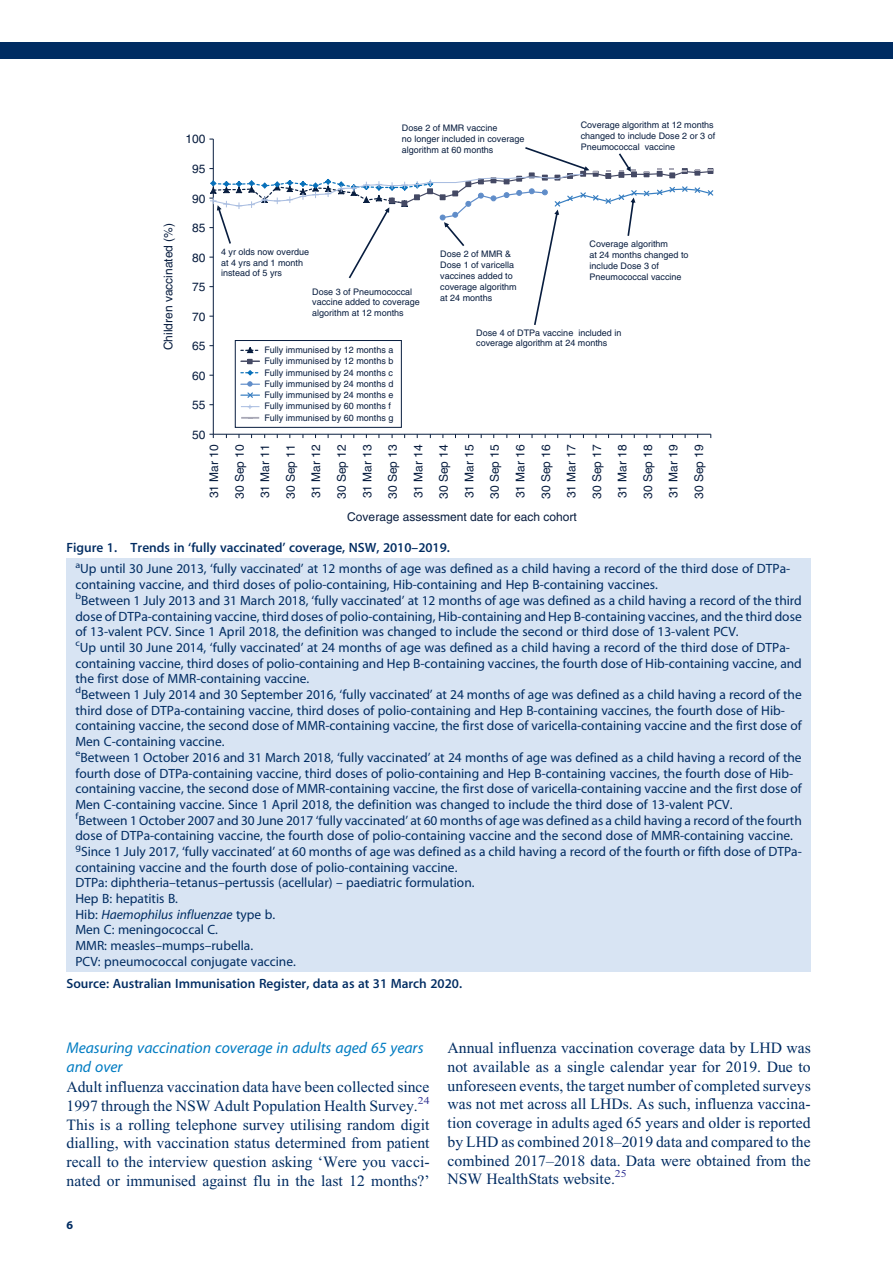
<style>
.page{position:relative;width:893px;height:1263px;background:#fff}
.page>*{position:absolute;margin:0;border:0;box-sizing:border-box;transform-origin:0 0}
.t1{font:15.75px/18.6px "Adv TNR";color:#002c62;text-align:justify}
.t2{font:15.75px/18.6px "Adv Myriad I";color:#007cc2}
.t3{font:13.5px/15.8px "Adv Myriad R";color:#002c62}
.t4{font:13.5px "Adv Myrsemi B";color:#002c62}
.t5{font:13.5px "Adv Myriad I";color:#002c62}
.t6{font:12px/25.5px "Helvetica";color:#081d3f;text-align:justify}
.t7{font:12px "Adv Myriad B";color:#002c62}
.t8{font:9px/10.8px "Helvetica";color:#081d3f}
.s1{font-family:"Adv Myriad R"}
</style>
<div class="page">
<div style="left:67px;top:558px;width:744px;height:53px;background:#d8e4f3"></div>
<div style="left:67px;top:590px;width:744px;height:68px;background:#d8e4f3"></div>
<div style="left:67px;top:637px;width:744px;height:68px;background:#d8e4f3"></div>
<div style="left:67px;top:684px;width:744px;height:84px;background:#d8e4f3"></div>
<div style="left:67px;top:747px;width:744px;height:83px;background:#d8e4f3"></div>
<div style="left:67px;top:810px;width:744px;height:52px;background:#d8e4f3"></div>
<div style="left:67px;top:841px;width:744px;height:52px;background:#d8e4f3"></div>
<div style="left:67px;top:888px;width:744px;height:37px;background:#d8e4f3"></div>
<div style="left:67px;top:919px;width:744px;height:37px;background:#d8e4f3"></div>
<div style="left:67px;top:951px;width:744px;height:21px;background:#d8e4f3"></div>
<hr style="left:213px;top:139px;width:1px;height:295px;background:#081d3f">
<hr style="left:213px;top:434px;width:498px;height:1px;background:#081d3f">
<svg style="left:241px;top:347px;width:18px;height:51px"></svg>
<svg style="left:241px;top:405px;width:18px;height:4px"></svg>
<svg style="left:241px;top:417px;width:18px;height:2px"></svg>
<svg style="left:209px;top:147px;width:505px;height:178px"></svg>
<div style="left:235px;top:340px;width:167px;height:88px;border:1px solid #081d3f"></div>
<div style="left:0;top:43px;width:893px;height:16px;background:#002c62"></div>
<p class="t6" style="left:157px;top:350px;width:129px;rotate:-90deg">Children vaccinated (%)</p>
<p class="t6" style="left:186px;top:128px;width:22px">100</p>
<p class="t6" style="left:192px;top:157px;width:15px">95</p>
<p class="t6" style="left:192px;top:187px;width:15px">90</p>
<p class="t6" style="left:192px;top:216px;width:15px">85</p>
<p class="t6" style="left:192px;top:246px;width:15px">80</p>
<p class="t6" style="left:192px;top:275px;width:15px">75</p>
<p class="t6" style="left:192px;top:305px;width:15px">70</p>
<p class="t6" style="left:192px;top:334px;width:15px">65</p>
<p class="t6" style="left:192px;top:364px;width:15px">60</p>
<p class="t6" style="left:192px;top:393px;width:15px">55</p>
<p class="t6" style="left:192px;top:423px;width:15px">50</p>
<p class="t8" style="left:402px;top:124px;width:124px">Dose 2 of MMR vaccine<br>no longer included in coverage algorithm at 60 months</p>
<p class="t8" style="left:581px;top:120px;width:136px">Coverage algorithm at 12 months changed to include Dose 2 or 3 of<br>Pneumococcal vaccine</p>
<p class="t8" style="left:221px;top:247px;width:90px">4 yr olds now overdue at 4 yrs and 1 month instead of 5 yrs</p>
<p class="t8" style="left:312px;top:287px;width:109px">Dose 3 of Pneumococcal vaccine added to coverage algorithm at 12 months</p>
<p class="t8" style="left:264px;top:345px;width:131px;line-height:11.2px">Fully immunised by 12 months a<br>Fully immunised by 12 months b<br>Fully immunised by 24 months c<br>Fully immunised by 24 months d<br>Fully immunised by 24 months e<br>Fully immunised by 60 months f<br>Fully immunised by 60 months g</p>
<p class="t8" style="left:589px;top:240px;width:101px">Coverage algorithm<br>at 24 months changed to include Dose 3 of<br>Pneumococcal vaccine</p>
<p class="t8" style="left:440px;top:250px;width:78px">Dose 2 of MMR &amp;<br>Dose 1 of varicella vaccines added to coverage algorithm at 24 months</p>
<p class="t8" style="left:476px;top:328px;width:147px">Dose 4 of DTPa vaccine included in coverage algorithm at 24 months</p>
<p class="t6" style="left:202px;top:499px;width:56px;rotate:-90deg">31 Mar 10<br>30 Sep 10<br>31 Mar 11<br>30 Sep 11<br>31 Mar 12<br>30 Sep 12<br>31 Mar 13<br>30 Sep 13<br>31 Mar 14<br>30 Sep 14<br>31 Mar 15<br>30 Sep 15<br>31 Mar 16<br>30 Sep 16<br>31 Mar 17<br>30 Sep 17<br>31 Mar 18<br>30 Sep 18<br>31 Mar 19<br>30 Sep 19</p>
<p class="t6" style="left:347px;top:505px;width:231px">Coverage assessment date for each cohort</p>
<p class="t4" style="left:67px;top:542px;width:385px">Figure 1. Trends in ‘fully vaccinated’ coverage, NSW, 2010–2019.</p>
<p class="t3" style="left:75px;top:562px;width:728px"><sup>a</sup>Up until 30 June 2013, ‘fully vaccinated’ at 12 months of age was defined as a child having a record of the third dose of DTPa&shy;containing vaccine, and third doses of polio-containing, Hib-containing and Hep B-containing vaccines.<br><sup>b</sup>Between 1 July 2013 and 31 March 2018, ‘fully vaccinated’ at 12 months of age was defined as a child having a record of the third dose of DTPa-containing vaccine, third doses of polio-containing, Hib-containing and Hep B-containing vaccines, and the third dose of 13-valent PCV. Since 1 April 2018, the definition was changed to include the second or third dose of 13-valent PCV.<br><sup>c</sup>Up until 30 June 2014, ‘fully vaccinated’ at 24 months of age was defined as a child having a record of the third dose of DTPa&shy;containing vaccine, third doses of polio-containing and Hep B-containing vaccines, the fourth dose of Hib-containing vaccine, and the first dose of MMR-containing vaccine.<br><sup>d</sup>Between 1 July 2014 and 30 September 2016, ‘fully vaccinated’ at 24 months of age was defined as a child having a record of the third dose of DTPa-containing vaccine, third doses of polio-containing and Hep B-containing vaccines, the fourth dose of Hib&shy;containing vaccine, the second dose of MMR-containing vaccine, the first dose of varicella-containing vaccine and the first dose of Men C-containing vaccine.<br><sup>e</sup>Between 1 October 2016 and 31 March 2018, ‘fully vaccinated’ at 24 months of age was defined as a child having a record of the fourth dose of DTPa-containing vaccine, third doses of polio-containing and Hep B-containing vaccines, the fourth dose of Hib&shy;containing vaccine, the second dose of MMR-containing vaccine, the first dose of varicella-containing vaccine and the first dose of Men C-containing vaccine. Since 1 April 2018, the definition was changed to include the third dose of 13-valent PCV.<br><sup>f</sup>Between 1 October 2007 and 30 June 2017 ‘fully vaccinated’ at 60 months of age was defined as a child having a record of the fourth dose of DTPa-containing vaccine, the fourth dose of polio-containing vaccine and the second dose of MMR-containing vaccine. <sup>g</sup>Since 1 July 2017, ‘fully vaccinated’ at 60 months of age was defined as a child having a record of the fourth or fifth dose of DTPa&shy;containing vaccine and the fourth dose of polio-containing vaccine.<br>DTPa: diphtheria–tetanus–pertussis (acellular) – paediatric formulation.<br>Hep B: hepatitis B.</p>
<p class="t5" style="left:75px;top:909px;width:201px"><span class="s1">Hib:</span> Haemophilus influenzae <span class="s1">type b.</span></p>
<p class="t3" style="left:75px;top:923px;width:222px">Men C: meningococcal C.<br>MMR: measles–mumps–rubella.<br>PCV: pneumococcal conjugate vaccine.</p>
<p class="t4" style="left:67px;top:978px;width:397px">Source: Australian Immunisation Register, data as at 31 March 2020.</p>
<p class="t2" style="left:67px;top:1040px;width:359px">Measuring vaccination coverage in adults aged 65 years and over</p>
<p class="t1" style="left:67px;top:1079px;width:365px">Adult influenza vaccination data have been collected since 1997 through the NSW Adult Population Health Survey.<sup>24<br></sup>This is a rolling telephone survey utilising random digit dialling, with vaccination status determined from patient recall to the interview question asking ‘Were you vacci&shy;nated or immunised against flu in the last 12 months?’</p>
<p class="t7" style="left:67px;top:1220px;width:8px">6</p>
<p class="t1" style="left:448px;top:1040px;width:365px">Annual influenza vaccination coverage data by LHD was not available as a single calendar year for 2019. Due to unforeseen events, the target number of completed surveys was not met across all LHDs. As such, influenza vaccina&shy;tion coverage in adults aged 65 years and older is reported by LHD as combined 2018–2019 data and compared to the combined 2017–2018 data. Data were obtained from the NSW HealthStats website.<sup>25</sup></p>
</div>
